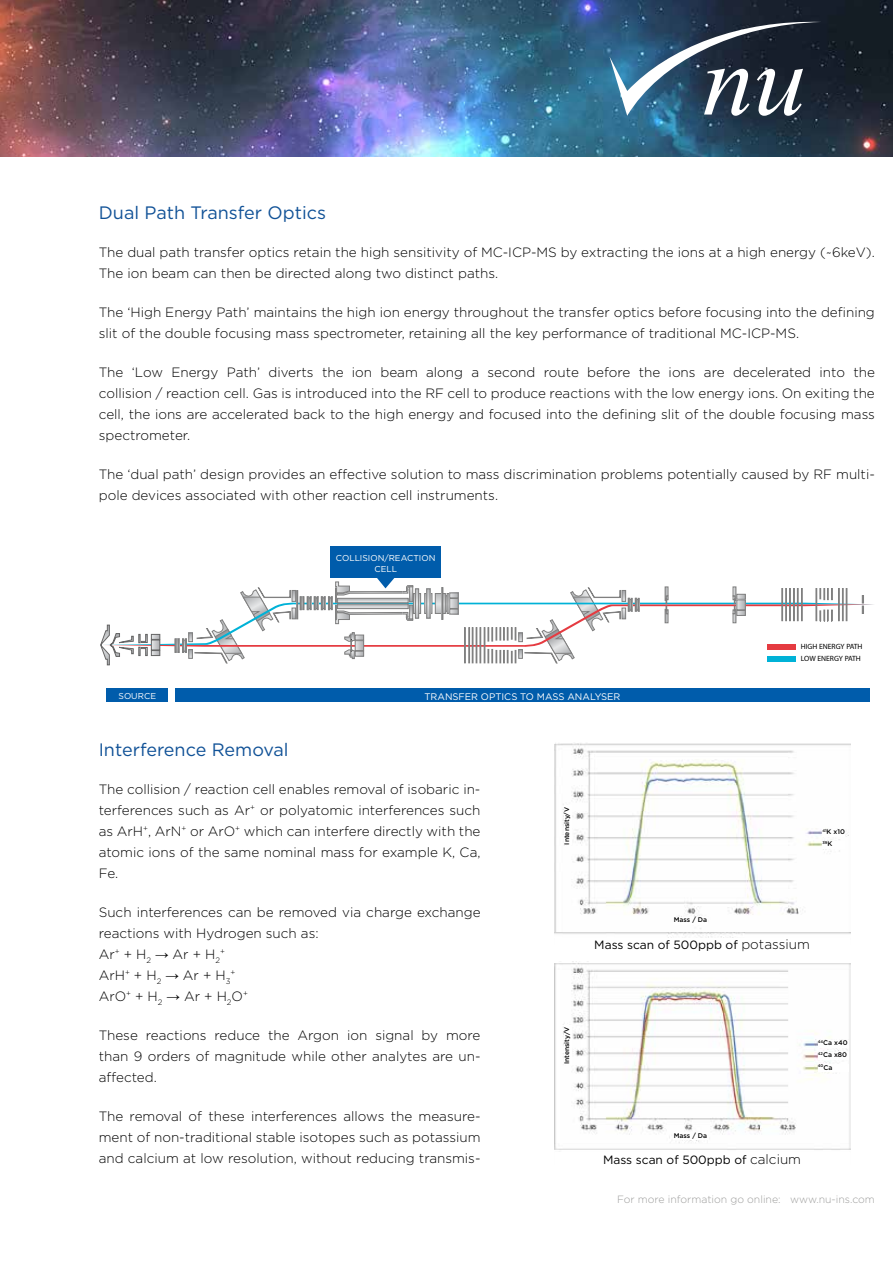
<style>
.page{position:relative;width:893px;height:1263px;background:#fff}
.page>*{position:absolute;margin:0;border:0;box-sizing:border-box;transform-origin:0 0}
.t1{font:18px "Gotham";color:#115297}
.t2{font:300 13.5px/21px "Gotham";color:#000}
.t3{font:12px "Gotham";color:#000}
.t4{font:300 10.5px "Gotham";color:#9d9d9c}
.t5{font:9.45px "Gotham";color:#fff}
.t6{font:8.55px/10.2px "Gotham";color:#fff;text-align:center}
.t7{font:300 7.8px "Gotham";color:#000}
.t8{font:7.65px/12.1px "Myriad Pro";color:#000}
.t9{font:500 6.75px/12.1px "Gotham";color:#000}
.t10{font:500 3.9px "Gotham";color:#000}
.s1{font-family:"Times New Roman";font-weight:400}
.s2{font-size:6.75px}
.s3{font-weight:300;font-size:13.5px}
</style>
<div class="page">
<img style="left:0;top:0;width:893px;height:157px">
<img style="left:554px;top:743px;width:296px;height:195px">
<img style="left:554px;top:961px;width:296px;height:189px">
<div style="left:106px;top:688px;width:62px;height:14px;background:#005cab"></div>
<div style="left:175px;top:688px;width:695px;height:14px;background:#005cab"></div>
<div style="left:330px;top:546px;width:111px;height:32px;background:#005cab"></div>
<svg style="left:100px;top:578px;width:773px;height:87px"></svg>
<div style="left:768px;top:644px;width:28px;height:5px;background:#e53b41"></div>
<div style="left:768px;top:656px;width:28px;height:5px;background:#00b2d7"></div>
<div style="left:822px;top:829px;width:23px;height:7px;background:#fff"></div>
<div style="left:822px;top:841px;width:23px;height:7px;background:#fff"></div>
<div style="left:674px;top:917px;width:34px;height:7px;background:#fff"></div>
<div style="left:674px;top:1132px;width:34px;height:8px;background:#fff"></div>
<div style="left:564px;top:805px;width:7px;height:39px;background:#fff"></div>
<div style="left:564px;top:1025px;width:7px;height:39px;background:#fff"></div>
<div style="left:818px;top:1040px;width:30px;height:7px;background:#fff"></div>
<div style="left:818px;top:1052px;width:30px;height:8px;background:#fff"></div>
<div style="left:818px;top:1064px;width:30px;height:8px;background:#fff"></div>
<svg style="left:609px;top:22px;width:212px;height:94px"></svg>
<h1 class="t1" style="left:99px;top:202px;width:229px">Dual Path Transfer Optics</h1>
<p class="t2" style="left:99px;top:241px;width:777px">The dual path transfer optics retain the high sensitivity of MC-ICP-MS by extracting the ions at a high energy (~6keV).<br>The ion beam can then be directed along two distinct paths.</p>
<p class="t2" style="left:99px;top:301px;width:777px">The ‘High Energy Path’ maintains the high ion energy throughout the transfer optics before focusing into the defining slit of the double focusing mass spectrometer, retaining all the key performance of traditional MC-ICP-MS.</p>
<p class="t2" style="left:99px;top:361px;width:778px;text-align:justify">The ‘Low Energy Path’ diverts the ion beam along a second route before the ions are decelerated into the collision / reaction cell. Gas is introduced into the RF cell to produce reactions with the low energy ions. On exiting the cell, the ions are accelerated back to the high energy and focused into the defining slit of the double focusing mass spectrometer.</p>
<p class="t2" style="left:99px;top:463px;width:777px;line-height:21.6px">The ‘dual path’ design provides an effective solution to mass discrimination problems potentially caused by RF multi&shy;pole devices associated with other reaction cell instruments.</p>
<p class="t6" style="left:336px;top:553px;width:101px">COLLISION/REACTION<br>CELL</p>
<p class="t6" style="left:119px;top:690px;width:39px">SOURCE</p>
<p class="t5" style="left:425px;top:690px;width:197px">TRANSFER OPTICS TO MASS ANALYSER</p>
<p class="t8" style="left:801px;top:640px;width:63px">HIGH ENERGY PATH<br>LOW ENERGY PATH</p>
<h1 class="t1" style="left:99px;top:738px;width:191px">Interference Removal</h1>
<p class="t2" style="left:99px;top:778px;width:383px;text-align:justify">The collision / reaction cell enables removal of isobaric in&shy;terferences such as Ar<sup>+</sup> or polyatomic interferences such as ArH<sup>+</sup>, ArN<sup>+</sup> or ArO<sup>+</sup> which can interfere directly with the atomic ions of the same nominal mass for example K, Ca, Fe.</p>
<p class="t2" style="left:99px;top:901px;width:383px">Such interferences can be removed via charge exchange reactions with Hydrogen such as:<br>Ar<sup>+</sup> + H<sub>2</sub> <span class="s1">→</span> Ar + H<sub>2</sub></p>
<p class="t7" style="left:220px;top:946px;width:6px">+</p>
<p class="t2" style="left:99px;top:964px;width:133px">ArH<sup>+</sup> + H<sub>2</sub> <span class="s1">→</span> Ar + H<sub>3</sub></p>
<p class="t7" style="left:230px;top:967px;width:6px">+</p>
<p class="t2" style="left:99px;top:985px;width:151px">ArO<sup>+</sup> + H<sub>2</sub> <span class="s1">→</span> Ar + H<sub>2</sub>O<sup>+</sup></p>
<p class="t2" style="left:99px;top:1024px;width:383px;text-align:justify">These reactions reduce the Argon ion signal by more than 9 orders of magnitude while other analytes are un&shy;affected.</p>
<p class="t2" style="left:99px;top:1105px;width:383px;text-align:justify">The removal of these interferences allows the measure&shy;ment of non-traditional stable isotopes such as potassium and calcium at low resolution, without reducing transmis-</p>
<p class="t9" style="left:561px;top:844px;width:39px;rotate:-90deg">Intensity/V</p>
<p class="t9" style="left:822px;top:826px;width:24px"><sup>41</sup>K x10</p>
<p class="t10" style="left:822px;top:840px;width:11px">39<span class="s2">K</span></p>
<p class="t9" style="left:674px;top:914px;width:35px">Mass / Da</p>
<p class="t3" style="left:594px;top:937px;width:217px">Mass scan of 500ppb of <span class="s3">potassium</span></p>
<p class="t9" style="left:561px;top:1064px;width:39px;rotate:-90deg">Intensity/V</p>
<p class="t9" style="left:818px;top:1037px;width:31px"><sup>44</sup>Ca x40<br><sup>42</sup>Ca x80</p>
<p class="t10" style="left:818px;top:1063px;width:16px">40<span class="s2">Ca</span></p>
<p class="t9" style="left:674px;top:1129px;width:35px">Mass / Da</p>
<p class="t3" style="left:603px;top:1152px;width:200px">Mass scan of 500ppb of <span class="s3">calcium</span></p>
<p class="t4" style="left:617px;top:1193px;width:259px">For more information go online: www.nu-ins.com</p>
</div>
